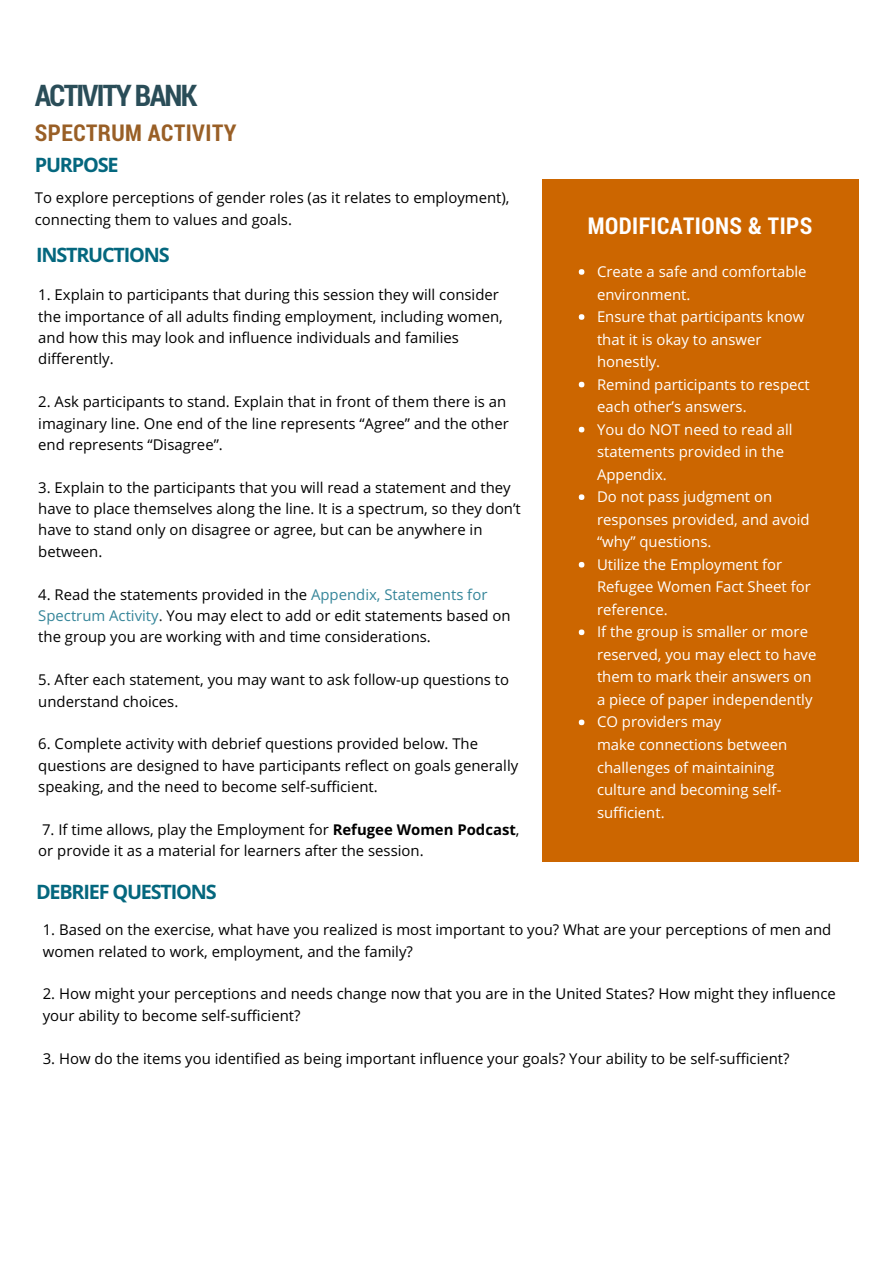
<style>
.page{position:relative;width:893px;height:1263px;background:#fff}
.page>*{position:absolute;margin:0;border:0;box-sizing:border-box;transform-origin:0 0}
.t1{font:700 29.85px "Roboto Condensed";letter-spacing:-.06em;color:#2a4d58}
.t2{font:700 23.25px "Roboto Condensed";letter-spacing:.02em;color:#fff}
.t3{font:700 23.25px "Roboto Condensed";letter-spacing:.02em;color:#995f26}
.t4{font:700 19.8px "Open Sans";letter-spacing:-.06em;color:#04677e}
.t5{font:14.85px/21.5px "Open Sans";color:#000}
.t6{font:14.85px/22.5px "Open Sans";color:#fff}
.s1{color:#36869a}
.s2{color:#222}
.s3{font-weight:700}
</style>
<div class="page">
<div style="left:543px;top:179px;width:316px;height:682px;background:#c60"></div>
<svg style="left:579px;top:269px;width:5px;height:6px"></svg>
<svg style="left:579px;top:314px;width:5px;height:6px"></svg>
<svg style="left:579px;top:382px;width:5px;height:5px"></svg>
<svg style="left:579px;top:427px;width:5px;height:5px"></svg>
<svg style="left:579px;top:494px;width:5px;height:6px"></svg>
<svg style="left:579px;top:562px;width:5px;height:5px"></svg>
<svg style="left:579px;top:629px;width:5px;height:6px"></svg>
<svg style="left:579px;top:719px;width:5px;height:6px"></svg>
<h1 class="t1" style="left:35px;top:75px;width:164px">ACTIVITY BANK</h1>
<h2 class="t3" style="left:35px;top:117px;width:203px">SPECTRUM ACTIVITY</h2>
<h3 class="t4" style="left:35px;top:151px;width:85px">PURPOSE</h3>
<p class="t5" style="left:35px;top:187px;width:476px">To explore perceptions of gender roles (as it relates to employment), connecting them to values and goals.</p>
<h3 class="t4" style="left:36px;top:241px;width:135px">INSTRUCTIONS</h3>
<p class="t5" style="left:38px;top:284px;width:466px">1. Explain to participants that during this session they will consider the importance of all adults finding employment, including women, and how this may look and influence individuals and families differently.</p>
<p class="t5" style="left:38px;top:391px;width:472px">2. Ask participants to stand. Explain that in front of them there is an imaginary line. One end of the line represents “Agree” and the other end represents “Disagree”.</p>
<p class="t5" style="left:38px;top:476px;width:484px">3. Explain to the participants that you will read a statement and they have to place themselves along the line. It is a spectrum, so they don’t have to stand only on disagree or agree, but can be anywhere in between.</p>
<p class="t5" style="left:38px;top:583px;width:474px">4. Read the statements provided in the <span class="s1">Appendix, Statements for<br>Spectrum Activity</span><span class="s2">.</span> You may elect to add or edit statements based on the group you are working with and time considerations.</p>
<p class="t5" style="left:38px;top:669px;width:472px">5. After each statement, you may want to ask follow-up questions to understand choices.</p>
<p class="t5" style="left:38px;top:733px;width:481px">6. Complete activity with debrief questions provided below. The questions are designed to have participants reflect on goals generally speaking, and the need to become self-sufficient.</p>
<p class="t5" style="left:38px;top:818px;width:483px">7. If time allows, play the Employment for <span class="s3">Refugee Women Podcast</span>, or provide it as a material for learners after the session.</p>
<h3 class="t4" style="left:36px;top:878px;width:182px">DEBRIEF QUESTIONS</h3>
<h2 class="t2" style="left:588px;top:209px;width:226px">MODIFICATIONS &amp; TIPS</h2>
<p class="t6" style="left:597px;top:260px;width:221px">Create a safe and comfortable environment.<br>Ensure that participants know that it is okay to answer honestly.<br>Remind participants to respect each other’s answers.<br>You do NOT need to read all statements provided in the<br>Appendix.<br>Do not pass judgment on responses provided, and avoid “why” questions.<br>Utilize the Employment for<br>Refugee Women Fact Sheet for reference.<br>If the group is smaller or more reserved, you may elect to have them to mark their answers on a piece of paper independently<br>CO providers may<br>make connections between challenges of maintaining culture and becoming self&shy;sufficient.</p>
<p class="t5" style="left:43px;top:919px;width:790px">1. Based on the exercise, what have you realized is most important to you? What are your perceptions of men and women related to work, employment, and the family?</p>
<p class="t5" style="left:43px;top:983px;width:794px">2. How might your perceptions and needs change now that you are in the United States? How might they influence your ability to become self-sufficient?</p>
<p class="t5" style="left:43px;top:1047px;width:748px">3. How do the items you identified as being important influence your goals? Your ability to be self-sufficient?</p>
</div>
